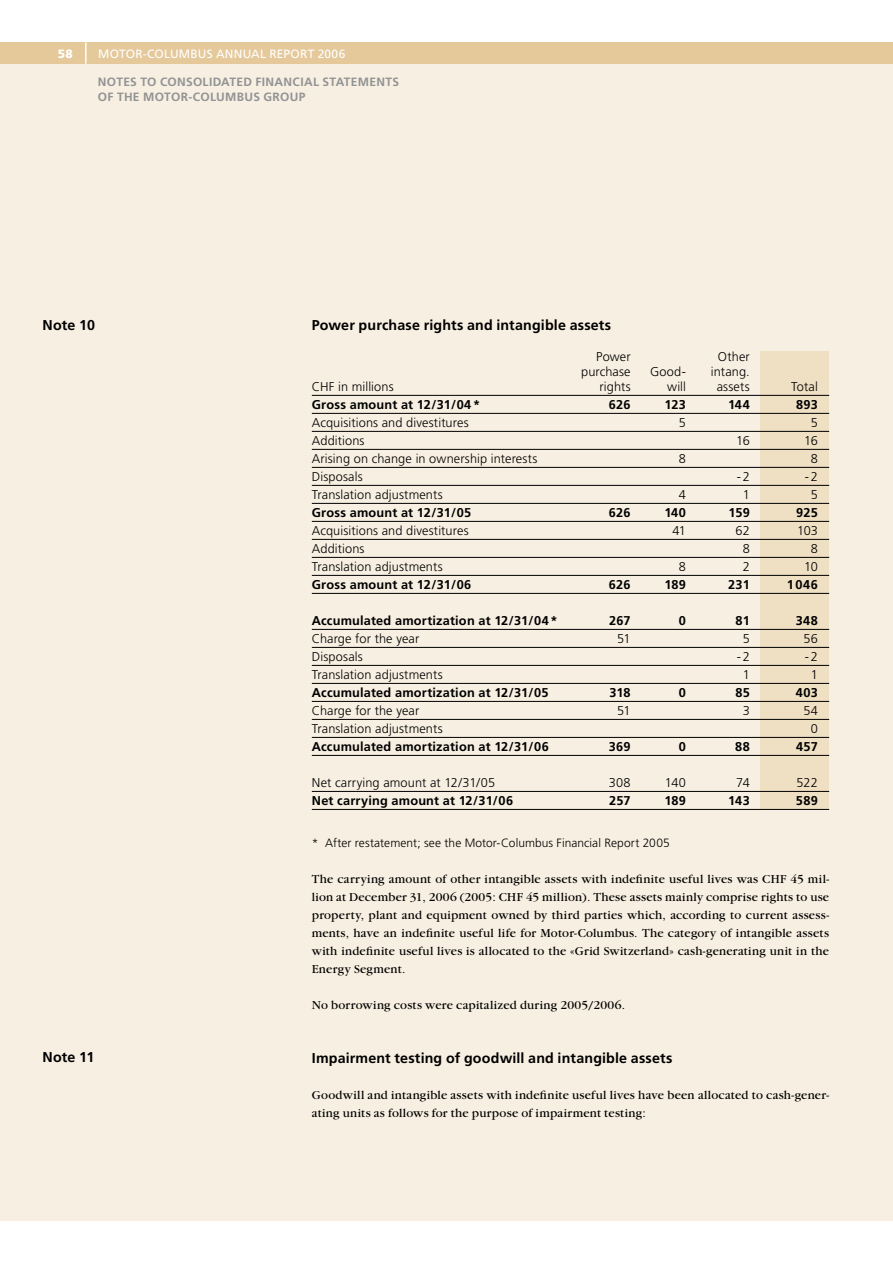
<style>
.page{position:relative;width:893px;height:1263px;background:#fff}
.page>*{position:absolute;margin:0;border:0;box-sizing:border-box;transform-origin:0 0}
.t1{font:700 14.25px "Frutiger";letter-spacing:.01em;color:#000}
.t2{font:12.75px/18px "Garamond";letter-spacing:.02em;color:#000;text-align:justify}
.t3{font:300 12.75px "Frutiger";letter-spacing:.01em;color:#000}
.t4{font:700 12.75px "Frutiger";letter-spacing:.015em;color:#000}
.t5{font:700 12px/15px "Frutiger";letter-spacing:.025em;color:#929395}
.t6{font:300 12px "Frutiger";letter-spacing:.01em;color:#000}
.t7{font:12px "Frutiger";letter-spacing:.015em;color:#fff}
.t8{font:900 12px "Frutiger";color:#fff}
</style>
<div class="page">
<div style="left:0;top:64px;width:893px;height:1156px;background:#f7efe1"></div>
<div style="left:0;top:42px;width:893px;height:22px;background:#e5c99b"></div>
<hr style="left:85px;top:42px;width:2px;height:22px;background:#fff">
<div style="left:761px;top:351px;width:68px;height:458px;background:#efdfc3"></div>
<hr style="left:312px;top:395px;width:517px;height:1px;background:#000">
<hr style="left:312px;top:413px;width:517px;height:1px;background:#000">
<hr style="left:312px;top:431px;width:517px;height:1px;background:#000">
<hr style="left:312px;top:449px;width:517px;height:1px;background:#000">
<hr style="left:312px;top:467px;width:517px;height:1px;background:#000">
<hr style="left:312px;top:485px;width:517px;height:1px;background:#000">
<hr style="left:312px;top:503px;width:517px;height:1px;background:#000">
<hr style="left:312px;top:521px;width:517px;height:1px;background:#000">
<hr style="left:312px;top:539px;width:517px;height:1px;background:#000">
<hr style="left:312px;top:557px;width:517px;height:1px;background:#000">
<hr style="left:312px;top:575px;width:517px;height:1px;background:#000">
<hr style="left:312px;top:593px;width:517px;height:1px;background:#000">
<hr style="left:312px;top:629px;width:517px;height:1px;background:#000">
<hr style="left:312px;top:647px;width:517px;height:1px;background:#000">
<hr style="left:312px;top:665px;width:517px;height:1px;background:#000">
<hr style="left:312px;top:683px;width:517px;height:1px;background:#000">
<hr style="left:312px;top:701px;width:517px;height:1px;background:#000">
<hr style="left:312px;top:719px;width:517px;height:1px;background:#000">
<hr style="left:312px;top:737px;width:517px;height:1px;background:#000">
<hr style="left:312px;top:755px;width:517px;height:1px;background:#000">
<hr style="left:312px;top:791px;width:517px;height:1px;background:#000">
<hr style="left:312px;top:809px;width:517px;height:1px;background:#000">
<p class="t8" style="left:58px;top:46px;width:8px">58</p>
<p class="t7" style="left:98px;top:47px;width:249px">M OTOR-COLUMBUS ANNUAL REPORT 2006</p>
<p class="t5" style="left:98px;top:74px;width:303px">Notes to Consolidated Financial Statem ents of th e Motor-Columbus Group</p>
<p class="t1" style="left:43px;top:317px;width:54px">N ote 10</p>
<p class="t1" style="left:43px;top:1048px;width:53px">N ote 11</p>
<p class="t1" style="left:312px;top:317px;width:301px">Power purchase rights and intangible assets</p>
<p class="t3" style="left:596px;top:349px;width:68px">Power O</p>
<p class="t3" style="left:727px;top:349px;width:24px">ther</p>
<p class="t3" style="left:581px;top:364px;width:51px">purchase</p>
<p class="t3" style="left:650px;top:364px;width:37px">Good-</p>
<p class="t3" style="left:711px;top:364px;width:40px">intang.</p>
<p class="t3" style="left:312px;top:379px;width:83px">CHF in millions</p>
<p class="t3" style="left:599px;top:379px;width:33px">rights</p>
<p class="t3" style="left:667px;top:379px;width:20px">will</p>
<p class="t3" style="left:717px;top:379px;width:35px">assets</p>
<p class="t3" style="left:791px;top:379px;width:28px">Total</p>
<p class="t4" style="left:312px;top:397px;width:170px">Gross amount at 12/31/04*</p>
<p class="t4" style="left:609px;top:397px;width:23px">626</p>
<p class="t4" style="left:665px;top:397px;width:23px">123</p>
<p class="t4" style="left:728px;top:397px;width:23px">144</p>
<p class="t4" style="left:796px;top:397px;width:23px">893</p>
<p class="t3" style="left:312px;top:415px;width:158px">Acquisitions and divestitures</p>
<p class="t3" style="left:679px;top:415px;width:9px">5</p>
<p class="t3" style="left:811px;top:415px;width:9px">5</p>
<p class="t3" style="left:312px;top:433px;width:54px">Additions</p>
<p class="t3" style="left:736px;top:433px;width:15px">16</p>
<p class="t3" style="left:804px;top:433px;width:15px">16</p>
<p class="t3" style="left:312px;top:451px;width:227px">Arising on change in ownership interests</p>
<p class="t3" style="left:679px;top:451px;width:9px">8</p>
<p class="t3" style="left:811px;top:451px;width:9px">8</p>
<p class="t3" style="left:312px;top:469px;width:52px">Disposals</p>
<p class="t3" style="left:737px;top:469px;width:15px">-2</p>
<p class="t3" style="left:805px;top:469px;width:15px">-2</p>
<p class="t3" style="left:312px;top:487px;width:132px">Translation adjustments</p>
<p class="t3" style="left:679px;top:487px;width:9px">4</p>
<p class="t3" style="left:743px;top:487px;width:9px">1</p>
<p class="t3" style="left:811px;top:487px;width:9px">5</p>
<p class="t4" style="left:312px;top:505px;width:161px">Gross amount at 12/31/05</p>
<p class="t4" style="left:609px;top:505px;width:23px">626</p>
<p class="t4" style="left:664px;top:505px;width:23px">140</p>
<p class="t4" style="left:728px;top:505px;width:23px">159</p>
<p class="t4" style="left:796px;top:505px;width:23px">925</p>
<p class="t3" style="left:312px;top:523px;width:158px">Acquisitions and divestitures</p>
<p class="t3" style="left:672px;top:523px;width:15px">41</p>
<p class="t3" style="left:735px;top:523px;width:16px">62</p>
<p class="t3" style="left:797px;top:523px;width:22px">103</p>
<p class="t3" style="left:312px;top:541px;width:54px">Additions</p>
<p class="t3" style="left:743px;top:541px;width:9px">8</p>
<p class="t3" style="left:811px;top:541px;width:9px">8</p>
<p class="t3" style="left:312px;top:559px;width:132px">Translation adjustments</p>
<p class="t3" style="left:679px;top:559px;width:9px">8</p>
<p class="t3" style="left:743px;top:559px;width:9px">2</p>
<p class="t3" style="left:804px;top:559px;width:15px">10</p>
<p class="t4" style="left:312px;top:577px;width:161px">Gross amount at 12/31/06</p>
<p class="t4" style="left:609px;top:577px;width:23px">626</p>
<p class="t4" style="left:664px;top:577px;width:23px">189</p>
<p class="t4" style="left:728px;top:577px;width:23px">231</p>
<p class="t4" style="left:787px;top:577px;width:33px">1046</p>
<p class="t4" style="left:312px;top:613px;width:247px">Accumulated amortization at 12/31/04*</p>
<p class="t4" style="left:609px;top:613px;width:23px">267</p>
<p class="t4" style="left:679px;top:613px;width:9px">0</p>
<p class="t4" style="left:735px;top:613px;width:16px">81</p>
<p class="t4" style="left:796px;top:613px;width:24px">348</p>
<p class="t3" style="left:312px;top:631px;width:109px">Charge for the year</p>
<p class="t3" style="left:617px;top:631px;width:15px">51</p>
<p class="t3" style="left:743px;top:631px;width:9px">5</p>
<p class="t3" style="left:803px;top:631px;width:16px">56</p>
<p class="t3" style="left:312px;top:649px;width:52px">Disposals</p>
<p class="t3" style="left:737px;top:649px;width:15px">-2</p>
<p class="t3" style="left:805px;top:649px;width:15px">-2</p>
<p class="t3" style="left:312px;top:667px;width:132px">Translation adjustments</p>
<p class="t3" style="left:743px;top:667px;width:9px">1</p>
<p class="t3" style="left:811px;top:667px;width:9px">1</p>
<p class="t4" style="left:312px;top:685px;width:238px">Accumulated amortization at 12/31/05</p>
<p class="t4" style="left:609px;top:685px;width:23px">318</p>
<p class="t4" style="left:679px;top:685px;width:9px">0</p>
<p class="t4" style="left:735px;top:685px;width:16px">85</p>
<p class="t4" style="left:796px;top:685px;width:24px">403</p>
<p class="t3" style="left:312px;top:703px;width:109px">Charge for the year</p>
<p class="t3" style="left:617px;top:703px;width:15px">51</p>
<p class="t3" style="left:743px;top:703px;width:9px">3</p>
<p class="t3" style="left:803px;top:703px;width:16px">54</p>
<p class="t3" style="left:312px;top:721px;width:132px">Translation adjustments</p>
<p class="t3" style="left:811px;top:721px;width:9px">0</p>
<p class="t4" style="left:312px;top:739px;width:238px">Accumulated amortization at 12/31/06</p>
<p class="t4" style="left:609px;top:739px;width:23px">369</p>
<p class="t4" style="left:679px;top:739px;width:9px">0</p>
<p class="t4" style="left:735px;top:739px;width:16px">88</p>
<p class="t4" style="left:796px;top:739px;width:23px">457</p>
<p class="t3" style="left:312px;top:775px;width:185px">Net carrying amount at 12/31/05</p>
<p class="t3" style="left:609px;top:775px;width:23px">308</p>
<p class="t3" style="left:665px;top:775px;width:23px">140</p>
<p class="t3" style="left:736px;top:775px;width:15px">74</p>
<p class="t3" style="left:797px;top:775px;width:23px">522</p>
<p class="t4" style="left:312px;top:793px;width:203px">Net carrying amount at 12/31/06</p>
<p class="t4" style="left:609px;top:793px;width:23px">257</p>
<p class="t4" style="left:664px;top:793px;width:23px">189</p>
<p class="t4" style="left:728px;top:793px;width:23px">143</p>
<p class="t4" style="left:796px;top:793px;width:23px">589</p>
<p class="t6" style="left:312px;top:836px;width:359px">* After restatement; see the Motor-Columbus Financial Report 2005</p>
<p class="t2" style="left:312px;top:870px;width:519px">The carrying amount of other intangible assets with indefinite useful lives was CHF 45 mil&shy;lion at December 31, 2006 (2005: CHF 45 million). These assets mainly comprise rights to use property, plant and equipment owned by third parties which, according to current assess&shy;ments, have an indefinite useful life for Motor-Columbus. The category of intangible assets with indefinite useful lives is allocated to the «Grid Switzerland» cash-generating unit in the Energy Segment.</p>
<p class="t2" style="left:312px;top:996px;width:315px">No borrowing costs were capitalized during 2005/2006.</p>
<p class="t1" style="left:312px;top:1049px;width:362px">Impairment testing of goodwill and intangible assets</p>
<p class="t2" style="left:312px;top:1086px;width:519px">Goodwill and intangible assets with indefinite useful lives have been allocated to cash-gener&shy;ating units as follows for the purpose of impairment testing:</p>
</div>
